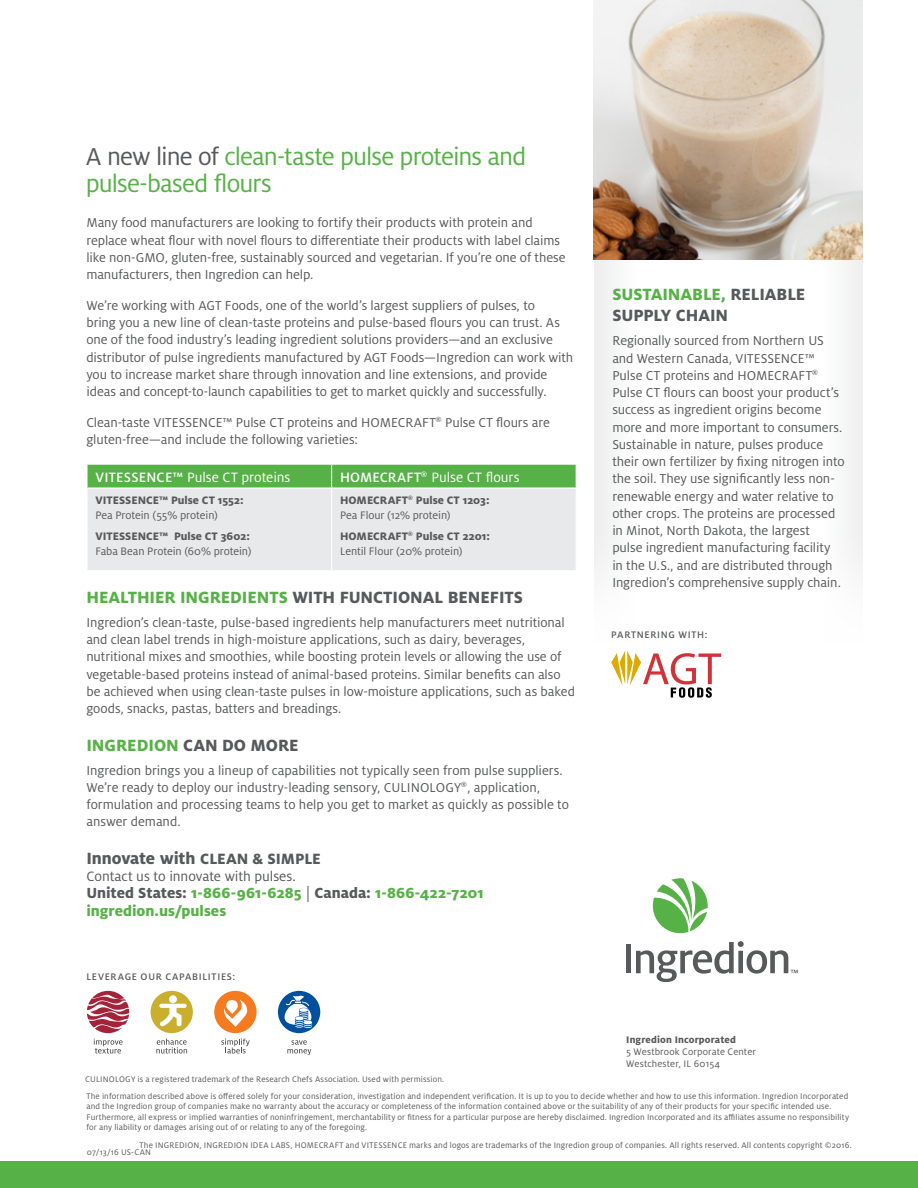
<style>
.page{position:relative;width:918px;height:1188px;background:#fff}
.page>*{position:absolute;margin:0;border:0;box-sizing:border-box;transform-origin:0 0}
.FS_SmallSub{font:27px/27px "Milo Pro";letter-spacing:-.03em;color:#56b146}
.FS_SideBar_Head{font:800 18px/21px "Milo Pro";letter-spacing:-.005em;color:#58595b}
.t1{font:800 18px "Milo Pro";color:#56b146}
.t2{font:800 16.2px/17.2px "Milo Pro";letter-spacing:.005em;color:#56b146}
.FS_Back_URL_Grn{font:15px "Milo Pro";letter-spacing:-.005em;color:#fff}
.t3{font:15px "Milo Pro";letter-spacing:-.005em;color:#58595b}
.t4{font:14.25px/17.2px "Milo Pro";letter-spacing:-.005em;color:#58595b}
.FS_Back_URL_Grn-2{font:12px/15px "Milo Pro";letter-spacing:-.005em;color:#58595b}
.FS_Back_URL_Grn-3{font:800 12px/15px "Milo Pro";letter-spacing:.005em;color:#58595b}
.FS_BackAddress{font:10.5px "Milo Pro";letter-spacing:.01em;color:#58595b}
.FS_SideBar_Head-2{font:500 10.5px "Milo Pro";letter-spacing:.07em;color:#58595b}
.FS_BackAddress-2{font:800 10.5px "Milo Pro";letter-spacing:.01em;color:#58595b}
.Frnt_Body{font:9px/10.5px "Milo Pro";letter-spacing:.015em;color:#58595b}
.s1{color:#58595b}
.s2{font-weight:500}
.s3{font-weight:400}
.s4{font-weight:800}
.s5{color:#56b146}
.s6{font-size:16.5px}
.s7{font-weight:400;color:#58595b}
</style>
<div class="page">
<div style="left:626px;top:945px;width:5px;height:28px;background:#58595b"></div>
<svg style="left:636px;top:878px;width:162px;height:104px"></svg>
<div style="left:594px;top:0;width:268px;height:645px;background:linear-gradient(to right,#fcfcfc,#fdfdfd)"></div>
<img style="left:594px;top:501px;width:269px;height:156px">
<div style="left:0;top:1161px;width:918px;height:27px;background:#56b146"></div>
<svg style="left:87px;top:464px;width:490px;height:106px;background:#c9ddc7"></svg>
<hr style="left:86px;top:489px;width:2px;height:81px;background:#fff">
<hr style="left:331px;top:489px;width:1px;height:81px;background:#fff">
<hr style="left:576px;top:489px;width:1px;height:81px;background:#fff">
<img style="left:594px;top:0;width:268px;height:260px">
<svg style="left:611px;top:651px;width:110px;height:47px"></svg>
<svg style="left:94px;top:1039px;width:29px;height:15px"></svg>
<svg style="left:87px;top:991px;width:42px;height:42px"></svg>
<svg style="left:156px;top:1039px;width:31px;height:15px"></svg>
<div style="left:151px;top:991px;width:42px;height:42px;background:#caae2e;border-radius:50%"></div>
<div style="left:169px;top:995px;width:8px;height:8px;background:#fff;border-radius:50%"></div>
<svg style="left:159px;top:1004px;width:28px;height:22px"></svg>
<svg style="left:221px;top:1039px;width:29px;height:15px"></svg>
<div style="left:214px;top:991px;width:43px;height:42px;background:#f47b20;border-radius:50%"></div>
<svg style="left:224px;top:999px;width:24px;height:28px"></svg>
<svg style="left:287px;top:1040px;width:24px;height:15px"></svg>
<div style="left:278px;top:991px;width:42px;height:42px;background:#00509e;border-radius:50%"></div>
<svg style="left:285px;top:994px;width:27px;height:34px"></svg>
<p class="FS_SmallSub" style="left:86px;top:143px;width:442px"><span class="s1">A new line of</span> clean-taste pulse proteins and pulse-based flours</p>
<p class="t4" style="left:86px;top:214px;width:481px">Many food manufacturers are looking to fortify their products with protein and replace wheat flour with novel flours to differentiate their products with label claims like non-GMO, gluten-free, sustainably sourced and vegetarian. If you’re one of these manufacturers, then Ingredion can help.</p>
<p class="t4" style="left:86px;top:297px;width:488px">We’re working with AGT Foods, one of the world’s largest suppliers of pulses, to<br>bring you a new line of clean-taste proteins and pulse-based flours you can trust. As one of the food industry’s leading ingredient solutions providers—and an exclusive distributor of pulse ingredients manufactured by AGT Foods—Ingredion can work with you to increase market share through innovation and line extensions, and provide ideas and concept-to-launch capabilities to get to market quickly and successfully.</p>
<p class="t4" style="left:86px;top:414px;width:465px">Clean-taste VITESSENCE™ Pulse CT proteins and HOMECRAFT<sup>®</sup> Pulse CT flours are gluten-free—and include the following varieties:</p>
<p class="FS_Back_URL_Grn" style="left:96px;top:469px;width:196px"><span class="s2">VITESSENCE™</span> Pulse CT proteins</p>
<p class="FS_Back_URL_Grn" style="left:340px;top:469px;width:181px"><span class="s2">HOMECRAFT</span><sup>®</sup> Pulse CT flours</p>
<p class="FS_Back_URL_Grn-3" style="left:95px;top:492px;width:150px">VITESSENCE™ Pulse CT 1552:<br><span class="s3">Pea Protein (55% protein)</span></p>
<p class="FS_Back_URL_Grn-2" style="left:95px;top:529px;width:158px"><span class="s4">VITESSENCE™ Pulse CT 3602:<br></span>Faba Bean Protein (60% protein)</p>
<p class="FS_Back_URL_Grn-3" style="left:340px;top:492px;width:151px">HOMECRAFT<sup>®</sup> Pulse CT 1203:<br><span class="s3">Pea Flour (12% protein)</span></p>
<p class="FS_Back_URL_Grn-2" style="left:340px;top:529px;width:151px"><span class="s4">HOMECRAFT</span><sup>®</sup> <span class="s4">Pulse CT 2201:<br></span>Lentil Flour (20% protein)</p>
<p class="FS_SideBar_Head" style="left:86px;top:587px;width:438px"><span class="s5">HEALTHIER INGREDIENTS</span> WITH FUNCTIONAL BENEFITS</p>
<p class="t4" style="left:86px;top:614px;width:490px">Ingredion’s clean-taste, pulse-based ingredients help manufacturers meet nutritional and clean label trends in high-moisture applications, such as dairy, beverages, nutritional mixes and smoothies, while boosting protein levels or allowing the use of vegetable-based proteins instead of animal-based proteins. Similar benefits can also be achieved when using clean-taste pulses in low-moisture applications, such as baked goods, snacks, pastas, batters and breadings.</p>
<p class="t1" style="left:86px;top:735px;width:214px">INGREDION <span class="s1">CAN DO MORE</span></p>
<p class="t4" style="left:86px;top:762px;width:484px">Ingredion brings you a lineup of capabilities not typically seen from pulse suppliers.<br>We’re ready to deploy our industry-leading sensory, CULINOLOGY<sup>®</sup>, application, formulation and processing teams to help you get to market as quickly as possible to answer demand.</p>
<p class="FS_SideBar_Head" style="left:86px;top:848px;width:236px">Innovate with <span class="s6">CLEAN &amp; SIMPLE</span></p>
<p class="t3" style="left:86px;top:868px;width:211px">Contact us to innovate with pulses.</p>
<p class="t2" style="left:86px;top:885px;width:399px"><span class="s1">United States:</span> 1-866-961-6285 <span class="s7">|</span> <span class="s1">Canada:</span> 1-866-422-7201 ingredion.us/pulses</p>
<p class="FS_SideBar_Head-2" style="left:86px;top:971px;width:150px">LEVERAGE OUR CAPABILITIES:</p>
<p class="Frnt_Body" style="left:85px;top:1074px;width:360px">CULINOLOGY is a registered trademark of the Research Chefs Association. Used with permission.</p>
<p class="FS_SideBar_Head" style="left:612px;top:284px;width:194px"><span class="s5">SUSTAINABLE,</span> RELIABLE<br>SUPPLY CHAIN</p>
<p class="t4" style="left:612px;top:332px;width:234px">Regionally sourced from Northern US and Western Canada, VITESSENCE™ Pulse CT proteins and HOMECRAFT<sup>® </sup>Pulse CT flours can boost your product’s success as ingredient origins become more and more important to consumers.<br>Sustainable in nature, pulses produce their own fertilizer by fixing nitrogen into the soil. They use significantly less non&shy;renewable energy and water relative to other crops. The proteins are processed in Minot, North Dakota, the largest<br>pulse ingredient manufacturing facility in the U.S., and are distributed through Ingredion’s comprehensive supply chain.</p>
<p class="FS_SideBar_Head-2" style="left:611px;top:629px;width:98px">PARTNERING WITH:</p>
<p class="FS_BackAddress-2" style="left:626px;top:1033px;width:111px">Ingredion Incorporated</p>
<p class="FS_BackAddress" style="left:626px;top:1045px;width:131px">5 Westbrook Corporate Center</p>
<p class="FS_BackAddress" style="left:626px;top:1057px;width:96px">Westchester, IL 60154</p>
<p class="Frnt_Body" style="left:86px;top:1091px;width:764px">The information described above is offered solely for your consideration, investigation and independent verification. It is up to you to decide whether and how to use this information. Ingredion Incorporated and the Ingredion group of companies make no warranty about the accuracy or completeness of the information contained above or the suitability of any of their products for your specific intended use.<br>Furthermore, all express or implied warranties of noninfringement, merchantability or fitness for a particular purpose are hereby disclaimed. Ingredion Incorporated and its affiliates assume no responsibility for any liability or damages arising out of or relating to any of the foregoing.</p>
<p class="Frnt_Body" style="left:140px;top:1140px;width:714px">The INGREDION, INGREDION IDEA LABS, HOMECRAFT and VITESSENCE marks and logos are trademarks of the Ingredion group of companies. All rights reserved. All contents copyright ©2016.</p>
<p class="Frnt_Body" style="left:87px;top:1147px;width:66px">07/13/16 US-CAN</p>
</div>
